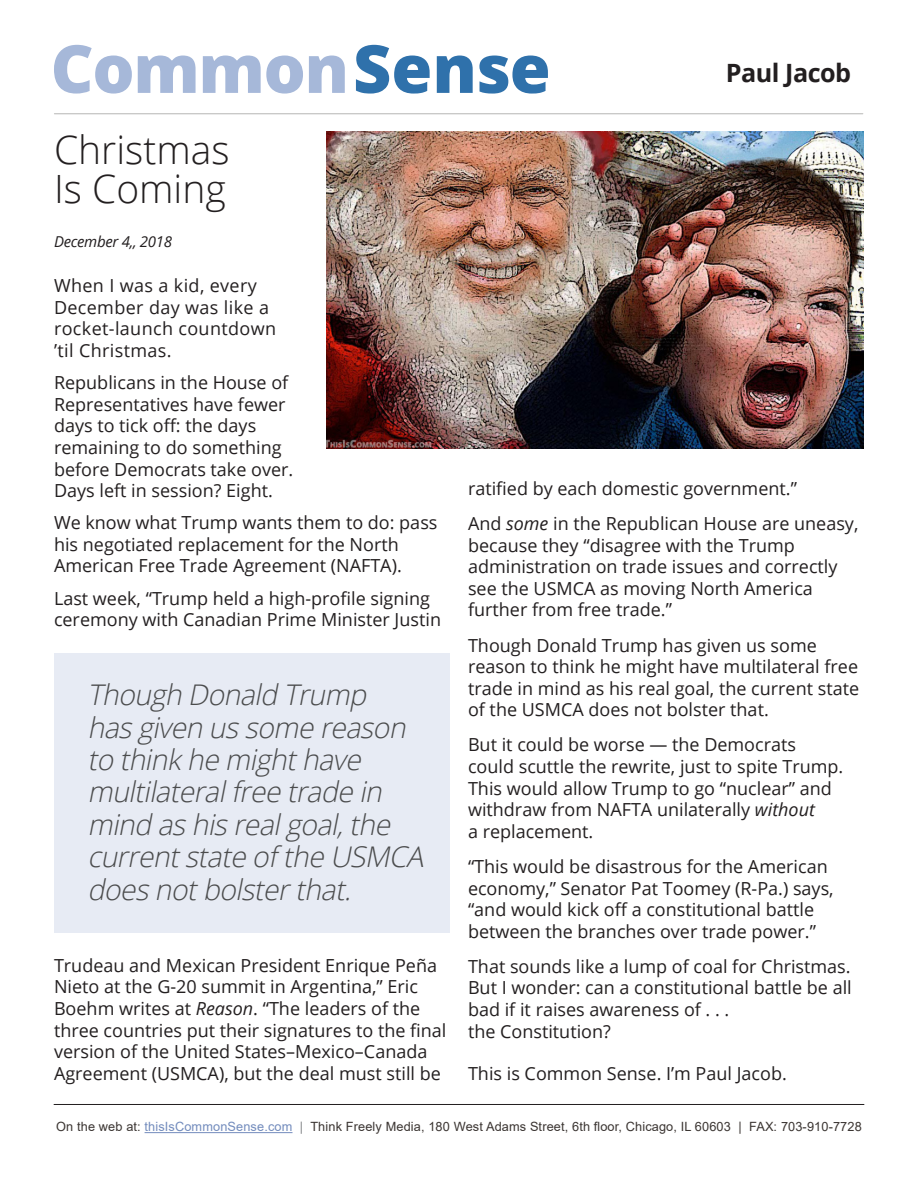
<style>
.page{position:relative;width:918px;height:1188px;background:#fff}
.page>*{position:absolute;margin:0;border:0;box-sizing:border-box;transform-origin:0 0}
.t1{font:800 66.45px "Open Sans";letter-spacing:-.02em;color:#a6b8d9}
.t2{font:300 39px/38.4px "Open Sans";color:#231f20}
.t3{font:italic 300 28.5px/32.4px "Open Sans";color:#4b4c4d}
.t4{font:700 25.2px "Open Sans";letter-spacing:-.02em;color:#231f20}
.t5{font:18px/21.6px "Open Sans";color:#231f20}
.t6{font:18px/21.6px "Open Sans";letter-spacing:.02em;color:#231f20}
.t7{font:italic 15px "Open Sans";letter-spacing:-.02em;color:#231f20}
.t8{font:12.75px "Arial";letter-spacing:.01em;color:#3b3532}
.s1{color:#2f71ab}
.s2{font-style:italic}
.s3{color:#738cbd}
.s4{color:#808285}
</style>
<div class="page">
<hr style="left:145px;top:1132px;width:148px;height:1px;background:#738cbd">
<img style="left:327px;top:132px;width:536px;height:316px">
<hr style="left:54px;top:1104px;width:810px;height:1px;background:#231f20">
<hr style="left:54px;top:114px;width:809px;height:1px;background:#b6b6b4">
<div style="left:54px;top:653px;width:396px;height:280px;background:#e7ebf4"></div>
<p class="t1" style="left:51px;top:18px;width:502px">Common<span class="s1">Sense</span></p>
<p class="t4" style="left:726px;top:55px;width:127px">Paul Jacob</p>
<p class="t2" style="left:54px;top:130px;width:177px">Christmas<br>Is Coming</p>
<p class="t7" style="left:54px;top:231px;width:120px">December 4,, 2018</p>
<p class="t6" style="left:54px;top:274px;width:224px">When I was a kid, every<br>December day was like a rocket-launch countdown ’til Christmas.</p>
<p class="t5" style="left:54px;top:371px;width:241px">Republicans in the House of<br>Representatives have fewer days to tick off: the days remaining to do something before Democrats take over.<br>Days left in session? Eight.</p>
<p class="t5" style="left:54px;top:511px;width:385px">We know what Trump wants them to do: pass his negotiated replacement for the North<br>American Free Trade Agreement (NAFTA).</p>
<p class="t5" style="left:54px;top:587px;width:389px">Last week, “Trump held a high-profile signing ceremony with Canadian Prime Minister Justin</p>
<p class="t5" style="left:468px;top:477px;width:330px">ratified by each domestic government.”</p>
<p class="t5" style="left:468px;top:512px;width:392px">And <span class="s2">some</span> in the Republican House are uneasy, because they “disagree with the Trump administration on trade issues and correctly see the USMCA as moving North America further from free trade.”</p>
<p class="t5" style="left:468px;top:634px;width:393px">Though Donald Trump has given us some reason to think he might have multilateral free trade in mind as his real goal, the current state of the USMCA does not bolster that.</p>
<p class="t5" style="left:468px;top:734px;width:377px">But it could be worse — the Democrats could scuttle the rewrite, just to spite Trump.<br>This would allow Trump to go “nuclear” and withdraw from NAFTA unilaterally <span class="s2">without<br></span>a replacement.</p>
<p class="t5" style="left:468px;top:855px;width:367px">“This would be disastrous for the American economy,” Senator Pat Toomey (R-Pa.) says, “and would kick off a constitutional battle between the branches over trade power.”</p>
<p class="t5" style="left:468px;top:955px;width:385px">That sounds like a lump of coal for Christmas.<br>But I wonder: can a constitutional battle be all bad if it raises awareness of . . .<br>the Constitution?</p>
<p class="t5" style="left:468px;top:1062px;width:320px">This is Common Sense. I’m Paul Jacob.</p>
<p class="t8" style="left:56px;top:1118px;width:807px">On the web at: <span class="s3">thisIsCommonSense.com</span> <span class="s4">|</span> Think Freely Media, 180 West Adams Street, 6th floor, Chicago, IL 60603 | FAX: 703-910-7728</p>
<p class="t3" style="left:87px;top:678px;width:345px">Though Donald Trump hasgiven ussome reason to thinkhe mighthave multilateralfree trade in mind ashisrealgoal,the currentstate of the USMCA doesnotbolsterthat.</p>
<p class="t5" style="left:54px;top:954px;width:394px">Trudeau and Mexican President Enrique Peña Nieto at the G-20 summit in Argentina,” Eric Boehm writes at <span class="s2">Reason</span>. “The leaders of the three countries put their signatures to the final version of the United States–Mexico–Canada Agreement (USMCA), but the deal must still be</p>
</div>
